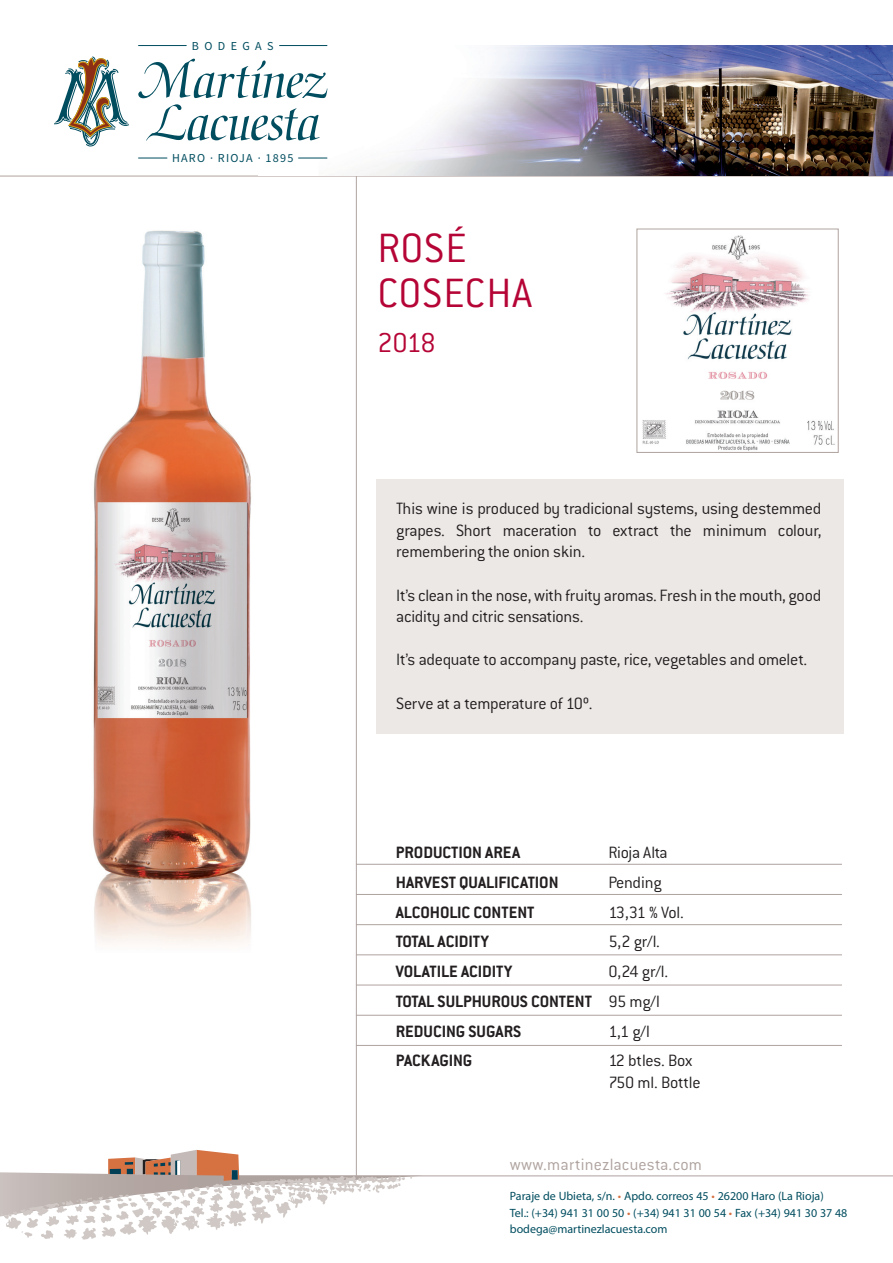
<style>
.page{position:relative;width:893px;height:1263px;background:#fff}
.page>*{position:absolute;margin:0;border:0;box-sizing:border-box;transform-origin:0 0}
.t1{font:300 45px/45px "Conduit ITC Std";letter-spacing:.005em;color:#b50536}
.t2{font:300 30px "Conduit ITC Std";color:#b50536}
.t3{font:300 18px/21.6px "Conduit ITC";letter-spacing:-.015em;color:#231f20}
.t4{font:700 18px/29.7px "Conduit ITC";color:#231f20}
.t5{font:300 18px "Conduit ITC Std";letter-spacing:.005em;color:#afa39f}
.t6{font:12.15px "Source Sans Pro";letter-spacing:.1em;color:#004d5f}
.t7{font:12.15px "Source Sans Pro";letter-spacing:.445em;color:#004d5f}
.t8{font:12px/16.5px "Myriad Pro";color:#004d5f}
.s1{font-weight:300}
.s2{color:#d67142}
</style>
<div class="page">
<img style="left:93px;top:230px;width:158px;height:715px">
<div style="left:376px;top:479px;width:467px;height:254px;background:#ebe8e6"></div>
<hr style="left:0;top:1175px;width:893px;height:1px;background:#afa39f">
<svg style="left:108px;top:1150px;width:315px;height:27px"></svg>
<img style="left:0;top:1169px;width:421px;height:71px">
<hr style="left:356px;top:176px;width:1px;height:1000px;background:#afa39f">
<hr style="left:356px;top:864px;width:486px;height:1px;background:#afa39f">
<hr style="left:356px;top:894px;width:486px;height:1px;background:#afa39f">
<hr style="left:356px;top:924px;width:486px;height:1px;background:#afa39f">
<hr style="left:356px;top:954px;width:486px;height:1px;background:#afa39f">
<hr style="left:356px;top:985px;width:486px;height:1px;background:#afa39f">
<hr style="left:356px;top:1015px;width:486px;height:1px;background:#afa39f">
<hr style="left:356px;top:1045px;width:486px;height:1px;background:#afa39f">
<hr style="left:0;top:176px;width:893px;height:1px;background:#afa39f">
<img style="left:642px;top:235px;width:193px;height:216px">
<div style="left:637px;top:229px;width:201px;height:224px;border:1px solid #afa39f"></div>
<img style="left:277px;top:45px;width:616px;height:131px">
<svg style="left:138px;top:59px;width:189px;height:39px"></svg>
<svg style="left:146px;top:104px;width:174px;height:37px"></svg>
<svg style="left:138px;top:158px;width:29px;height:1px"></svg>
<hr style="left:138px;top:45px;width:49px;height:1px;background:#004d5f">
<svg style="left:298px;top:158px;width:29px;height:1px"></svg>
<hr style="left:279px;top:45px;width:48px;height:1px;background:#004d5f">
<svg style="left:54px;top:56px;width:75px;height:90px"></svg>
<p class="t7" style="left:192px;top:38px;width:83px">BODEGAS</p>
<p class="t6" style="left:172px;top:151px;width:123px">HARO · RIOJA · 1895</p>
<h1 class="t1" style="left:377px;top:224px;width:157px">ROSÉ<br>COSECHA</h1>
<h2 class="t2" style="left:377px;top:325px;width:60px">2018</h2>
<p class="t3" style="left:396px;top:498px;width:427px;text-align:justify">This wine is produced by tradicional systems, using destemmed grapes. Short maceration to extract the minimum colour, remembering the onion skin.</p>
<p class="t3" style="left:396px;top:584px;width:427px">It’s clean in the nose, with fruity aromas. Fresh in the mouth, good acidity and citric sensations.</p>
<p class="t3" style="left:396px;top:649px;width:413px">It’s adequate to accompany paste, rice, vegetables and omelet.</p>
<p class="t3" style="left:396px;top:692px;width:198px">Serve at a temperature of 10º.</p>
<p class="t4" style="left:396px;top:837px;width:126px">PRODUCTION AREA</p>
<p class="t3" style="left:608px;top:842px;width:61px">Rioja Alta</p>
<p class="t4" style="left:396px;top:867px;width:164px">HARVEST QUALIFICATION</p>
<p class="t3" style="left:608px;top:871px;width:55px">Pending</p>
<p class="t4" style="left:396px;top:897px;width:140px">ALCOHOLIC CONTENT</p>
<p class="t3" style="left:608px;top:901px;width:77px">13,31 % Vol.</p>
<p class="t4" style="left:396px;top:926px;width:95px">TOTAL ACIDITY</p>
<p class="t3" style="left:608px;top:931px;width:53px">5,2 gr/l.</p>
<p class="t4" style="left:396px;top:956px;width:118px">VOLATILE ACIDITY</p>
<p class="t4" style="left:396px;top:956px;width:274px;text-indent:213px"><span class="s1">0,24 gr/l.<br></span>TOTAL SULPHUROUS CONTENT <span class="s1">95 mg/l<br></span>REDUCING SUGARS</p>
<p class="t3" style="left:608px;top:1020px;width:43px">1,1 g/l</p>
<p class="t4" style="left:396px;top:1046px;width:78px">PACKAGING</p>
<p class="t3" style="left:608px;top:1050px;width:94px">12 btles. Box<br>750 ml. Bottle</p>
<p class="t5" style="left:510px;top:1154px;width:194px">www.martinezlacuesta.com</p>
<p class="t8" style="left:510px;top:1188px;width:339px">Paraje de Ubieta, s/n. <span class="s2">•</span> Apdo. correos 45 <span class="s2">•</span> 26200 Haro (La Rioja)<br>Tel.: (+34) 941 31 00 50 <span class="s2">•</span> (+34) 941 31 00 54 <span class="s2">•</span> Fax (+34) 941 30 37 48 bodega@martinezlacuesta.com</p>
</div>
